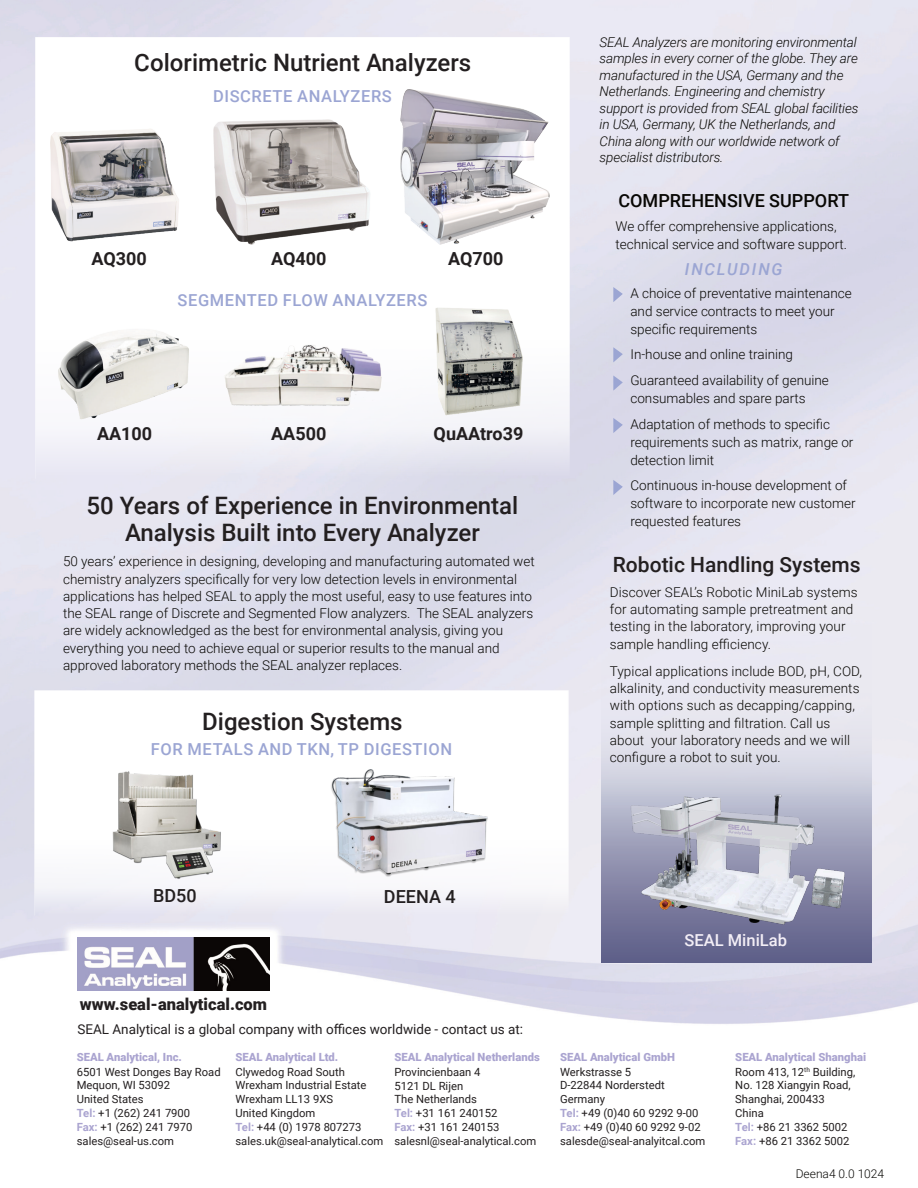
<style>
.page{position:relative;width:918px;height:1188px;background:#fff}
.page>*{position:absolute;margin:0;border:0;box-sizing:border-box;transform-origin:0 0}
.t1{font:500 24px/27px "Roboto";color:#231f20;text-align:center}
.t2{font:500 21px "Roboto";color:#231f20}
.t3{font:700 18px "Roboto";color:#231f20}
.t4{font:500 18px "Roboto";color:#080704}
.t5{font:500 18px "Roboto";color:#231f20}
.t6{font:500 16.5px "Roboto";letter-spacing:.035em;color:#9ba5d3}
.t7{font:900 16.5px "Roboto";color:#231f20}
.t8{font:500 16.5px "Roboto";color:#f3eef6}
.t9{font:italic 500 16.5px "Roboto";letter-spacing:.11em;color:#9ba5d3}
.t10{font:300 13.5px/17.2px "Roboto";color:#080704}
.t11{font:italic 300 13.5px/16.5px "Roboto";letter-spacing:-.01em;color:#080704}
.t12{font:13.5px "Roboto";color:#231f20}
.t13{font:300 12px "Roboto";color:#080704}
.t14{font:11.25px/13.8px "Roboto";color:#231f20}
.t15{font:900 11.25px "Roboto";color:#aaa4d0}
.s1{font-weight:700;color:#aaa4d0}
</style>
<div class="page">
<img style="left:0;top:0;width:918px;height:1024px">
<img style="left:602px;top:623px;width:270px;height:339px">
<svg style="left:613px;top:287px;width:10px;height:15px"></svg>
<svg style="left:613px;top:347px;width:10px;height:15px"></svg>
<svg style="left:613px;top:375px;width:10px;height:16px"></svg>
<svg style="left:613px;top:418px;width:10px;height:15px"></svg>
<svg style="left:613px;top:480px;width:10px;height:15px"></svg>
<img style="left:35px;top:690px;width:533px;height:226px">
<img style="left:35px;top:37px;width:535px;height:442px">
<img style="left:217px;top:337px;width:171px;height:75px">
<img style="left:55px;top:325px;width:138px;height:99px">
<img style="left:110px;top:770px;width:113px;height:111px">
<img style="left:431px;top:304px;width:95px;height:116px">
<img style="left:324px;top:766px;width:169px;height:115px">
<img style="left:623px;top:789px;width:227px;height:143px">
<img style="left:213px;top:120px;width:157px;height:124px">
<img style="left:51px;top:129px;width:137px;height:113px">
<img style="left:400px;top:89px;width:150px;height:156px">
<img style="left:77px;top:937px;width:193px;height:54px">
<h1 class="t1" style="left:134px;top:52px;width:339px">Colorimetric Nutrient Analyzers</h1>
<p class="t6" style="left:213px;top:89px;width:180px">DISCRETE ANALYZERS</p>
<h3 class="t3" style="left:92px;top:252px;width:57px">AQ300</h3>
<h3 class="t3" style="left:271px;top:252px;width:57px">AQ400</h3>
<h3 class="t3" style="left:448px;top:252px;width:57px">AQ700</h3>
<p class="t6" style="left:178px;top:294px;width:251px">SEGMENTED FLOW ANALYZERS</p>
<h3 class="t3" style="left:97px;top:427px;width:57px">AA100</h3>
<h3 class="t3" style="left:271px;top:427px;width:57px">AA500</h3>
<h3 class="t3" style="left:434px;top:427px;width:91px">QuAAtro39</h3>
<h1 class="t1" style="left:87px;top:494px;width:433px">50 Years of Experience in Environmental<br>Analysis Built into Every Analyzer</h1>
<p class="t11" style="left:600px;top:35px;width:260px">SEAL Analyzers are monitoring environmental samples in every corner of the globe. They are manufactured in the USA, Germany and the Netherlands. Engineering and chemistry support is provided from SEAL global facilities in USA, Germany, UK the Netherlands, and China along with our worldwide network of specialist distributors.</p>
<h3 class="t4" style="left:618px;top:193px;width:232px">COMPREHENSIVE SUPPORT</h3>
<p class="t10" style="left:615px;top:218px;width:233px;line-height:18px">We offer comprehensive applications, technical service and software support.</p>
<p class="t9" style="left:685px;top:262px;width:99px">INCLUDING</p>
<p class="t10" style="left:630px;top:285px;width:223px;line-height:18px">A choice of preventative maintenance and service contracts to meet your specific requirements</p>
<p class="t10" style="left:630px;top:347px;width:164px">In-house and online training</p>
<p class="t10" style="left:630px;top:373px;width:200px;line-height:18px">Guaranteed availability of genuine consumables and spare parts</p>
<p class="t10" style="left:630px;top:417px;width:225px;line-height:18px">Adaptation of methods to specific requirements such as matrix, range or detection limit</p>
<p class="t10" style="left:630px;top:478px;width:227px;line-height:18px">Continuous in-house development of software to incorporate new customer requested features</p>
<p class="t10" style="left:63px;top:554px;width:473px">50 years’ experience in designing, developing and manufacturing automated wet chemistry analyzers specifically for very low detection levels in environmental applications has helped SEAL to apply the most useful, easy to use features into the SEAL range of Discrete and Segmented Flow analyzers. The SEAL analyzers are widely acknowledged as the best for environmental analysis, giving you everything you need to achieve equal or superior results to the manual and approved laboratory methods the SEAL analyzer replaces.</p>
<h2 class="t2" style="left:613px;top:556px;width:249px">Robotic Handling Systems</h2>
<p class="t10" style="left:610px;top:585px;width:249px">Discover SEAL’s Robotic MiniLab systems for automating sample pretreatment and testing in the laboratory, improving your sample handling efficiency.</p>
<p class="t10" style="left:610px;top:664px;width:254px">Typical applications include BOD, pH, COD, alkalinity, and conductivity measurements with options such as decapping/capping, sample splitting and filtration. Call us about your laboratory needs and we will configure a robot to suit you.</p>
<h1 class="t1" style="left:202px;top:710px;width:202px">Digestion Systems</h1>
<p class="t6" style="left:151px;top:742px;width:303px">FOR METALS AND TKN, TP DIGESTION</p>
<h3 class="t5" style="left:153px;top:889px;width:45px">BD50</h3>
<h3 class="t5" style="left:384px;top:889px;width:73px">DEENA 4</h3>
<p class="t7" style="left:80px;top:997px;width:189px">www.seal-analytical.com</p>
<p class="t12" style="left:77px;top:1024px;width:447px">SEAL Analytical is a global company with offices worldwide - contact us at:</p>
<p class="t14" style="left:77px;top:1066px;width:145px">6501 West Donges Bay Road<br>Mequon, WI 53092<br>United States<br><span class="s1">Tel:</span> +1 (262) 241 7900<br><span class="s1">Fax:</span> +1 (262) 241 7970 sales@seal-us.com</p>
<p class="t15" style="left:77px;top:1053px;width:107px">SEAL Analytical, Inc.</p>
<p class="t15" style="left:235px;top:1053px;width:104px">SEAL Analytical Ltd.</p>
<p class="t15" style="left:394px;top:1053px;width:147px">SEAL Analytical Netherlands</p>
<p class="t14" style="left:235px;top:1066px;width:149px">Clywedog Road South<br>Wrexham Industrial Estate<br>Wrexham LL13 9XS<br>United Kingdom<br><span class="s1">Tel:</span> +44 (0) 1978 807273 sales.uk@seal-analytical.com</p>
<p class="t14" style="left:394px;top:1066px;width:143px">Provincienbaan 4<br>5121 DL Rijen<br>The Netherlands<br><span class="s1">Tel:</span> +31 161 240152<br><span class="s1">Fax:</span> +31 161 240153 salesnl@seal-analytical.com</p>
<p class="t8" style="left:685px;top:934px;width:104px">SEAL MiniLab</p>
<p class="t15" style="left:560px;top:1053px;width:116px">SEAL Analytical GmbH</p>
<p class="t15" style="left:735px;top:1053px;width:132px">SEAL Analytical Shanghai</p>
<p class="t14" style="left:560px;top:1066px;width:147px">Werkstrasse 5<br>D-22844 Norderstedt<br>Germany<br><span class="s1">Tel:</span> +49 (0)40 60 9292 9-00<br><span class="s1">Fax:</span> +49 (0)40 60 9292 9-02 salesde@seal-analyitcal.com</p>
<p class="t14" style="left:735px;top:1066px;width:121px">Room 413, 12<sup>th</sup> Building,<br>No. 128 Xiangyin Road,<br>Shanghai, 200433<br>China<br><span class="s1">Tel:</span> +86 21 3362 5002<br><span class="s1">Fax:</span> +86 21 3362 5002</p>
<p class="t13" style="left:796px;top:1169px;width:90px">Deena4 0.0 1024</p>
</div>
